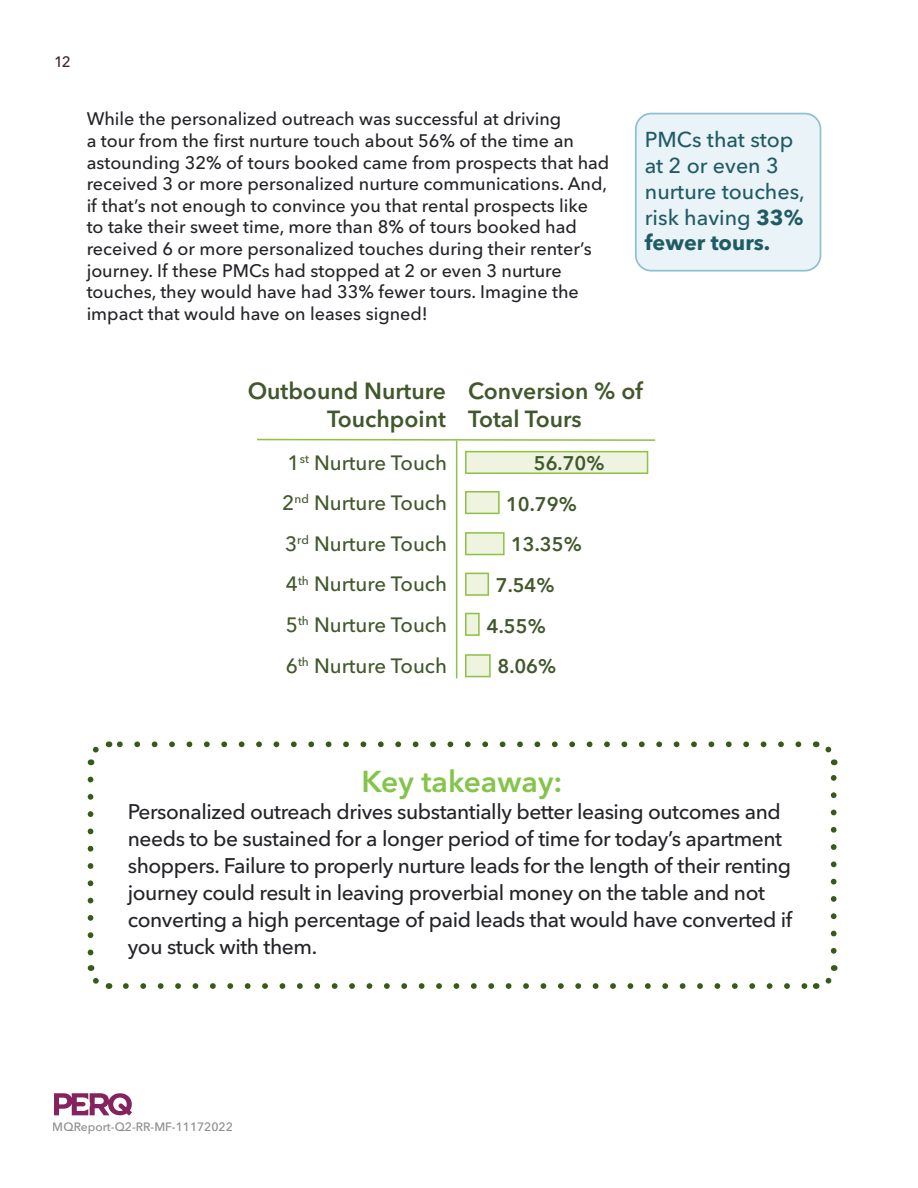
<style>
.page{position:relative;width:918px;height:1188px;background:#fff}
.page>*{position:absolute;margin:0;border:0;box-sizing:border-box;transform-origin:0 0}
.t1{font:600 30px "Avenir Next LT Pro";color:#84c448}
.t2{font:600 23.1px/27.8px "Avenir Next LT Pro";color:#40582b;text-align:right}
.t3{font:500 21.45px/25.7px "Avenir Next LT Pro";color:#1f5b65}
.t4{font:500 21px/27px "Avenir Next LT Pro";letter-spacing:-.02em;color:#242328}
.t5{font:500 20.55px/40.7px "Avenir Next LT Pro";color:#40582b;text-align:justify}
.t6{font:600 19.65px "Avenir Next LT Pro";color:#40582b}
.t7{font:500 18px/21.6px "Avenir Next LT Pro";color:#242328}
.t8{font:500 15px "Avenir Next LT Pro";color:#3f2234}
.t9{font:500 12px "Avenir Next LT Pro";color:#242328}
.s1{font-weight:700}
</style>
<div class="page">
<svg style="left:54px;top:1093px;width:78px;height:23px"></svg>
<svg style="left:465px;top:451px;width:183px;height:23px;background:#e0ecc9"></svg>
<svg style="left:465px;top:491px;width:35px;height:23px"></svg>
<svg style="left:465px;top:532px;width:40px;height:23px"></svg>
<svg style="left:465px;top:573px;width:24px;height:23px"></svg>
<svg style="left:465px;top:613px;width:15px;height:23px"></svg>
<svg style="left:465px;top:654px;width:26px;height:23px"></svg>
<hr style="left:456px;top:441px;width:1px;height:237px;background:#8fc144">
<svg style="left:257px;top:438px;width:399px;height:4px"></svg>
<div style="left:636px;top:114px;width:184px;height:157px;background:#eaf3f7;border-radius:16px"></div>
<div style="left:635px;top:113px;width:186px;height:159px;border:2px solid #8cc0d4;border-radius:16px"></div>
<svg style="left:88px;top:779px;width:5px;height:177px"></svg>
<svg style="left:126px;top:983px;width:681px;height:6px"></svg>
<svg style="left:831px;top:775px;width:6px;height:176px"></svg>
<svg style="left:117px;top:741px;width:681px;height:6px"></svg>
<svg style="left:88px;top:965px;width:22px;height:24px"></svg>
<svg style="left:816px;top:965px;width:22px;height:24px"></svg>
<svg style="left:815px;top:741px;width:22px;height:24px"></svg>
<svg style="left:87px;top:741px;width:23px;height:24px"></svg>
<p class="t8" style="left:54px;top:53px;width:18px">12</p>
<p class="t7" style="left:87px;top:108px;width:524px">While the personalized outreach was successful at driving<br>a tour from the first nurture touch about 56% of the time an astounding 32% of tours booked came from prospects that had received 3 or more personalized nurture communications. And, if that’s not enough to convince you that rental prospects like to take their sweet time, more than 8% of tours booked had received 6 or more personalized touches during their renter’s journey. If these PMCs had stopped at 2 or even 3 nurture touches, they would have had 33% fewer tours. Imagine the impact that would have on leases signed!</p>
<p class="t3" style="left:645px;top:127px;width:161px">PMCs that stop at 2 or even 3 nurture touches, risk having <span class="s1">33% fewer tours.</span></p>
<p class="t2" style="left:248px;top:377px;width:200px">Outbound Nurture<br>Touchpoint</p>
<p class="t5" style="left:282px;top:442px;width:166px">1<sup>st</sup> Nurture Touch 2<sup>nd</sup> Nurture Touch 3<sup>rd</sup> Nurture Touch 4<sup>th</sup> Nurture Touch 5<sup>th</sup> Nurture Touch 6<sup>th</sup> Nurture Touch</p>
<p class="t2" style="left:468px;top:377px;width:176px;text-align:left">Conversion % of<br>Total Tours</p>
<p class="t6" style="left:534px;top:451px;width:72px">56.70%</p>
<p class="t6" style="left:506px;top:492px;width:72px">10.79%</p>
<p class="t6" style="left:511px;top:533px;width:72px">13.35%</p>
<p class="t6" style="left:496px;top:573px;width:60px">7.54%</p>
<p class="t6" style="left:487px;top:614px;width:60px">4.55%</p>
<p class="t6" style="left:497px;top:655px;width:60px">8.06%</p>
<h1 class="t1" style="left:362px;top:763px;width:202px">Key takeaway:</h1>
<p class="t4" style="left:128px;top:798px;width:666px">Personalized outreach drives substantially better leasing outcomes and needs to be sustained for a longer period of time for today’s apartment shoppers. Failure to properly nurture leads for the length of their renting journey could result in leaving proverbial money on the table and not converting a high percentage of paid leads that would have converted if you stuck with them.</p>
<p class="t9" style="left:53px;top:1119px;width:182px">MQReport-Q2-RR-MF-11172022</p>
</div>
